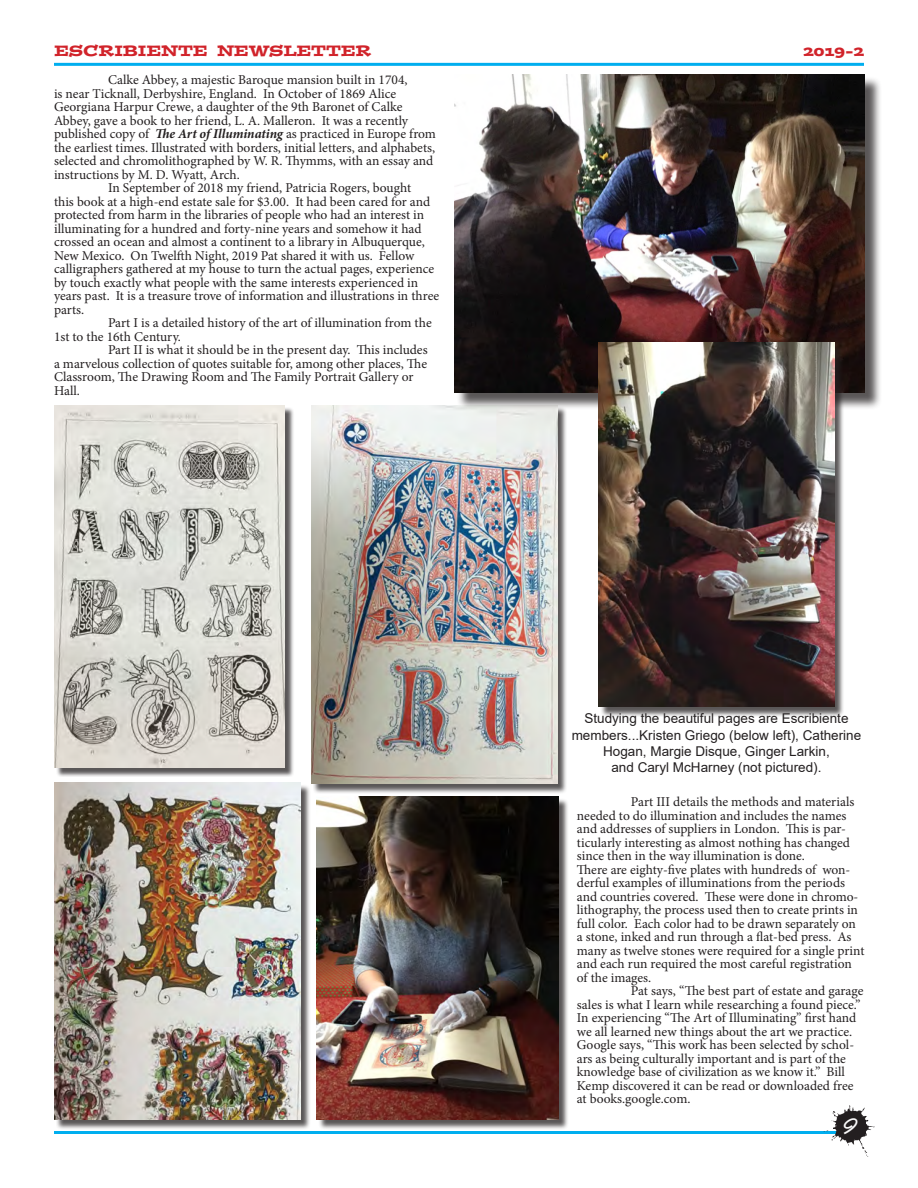
<style>
.page{position:relative;width:918px;height:1188px;background:#fff}
.page>*{position:absolute;margin:0;border:0;box-sizing:border-box;transform-origin:0 0}
.t1{font:700 21px "Succotash Hmk";color:#fafafa}
.t2{font:15px "Postino Std";color:#d1232a}
.t3{font:13.5px/13.5px "Minion Pro";letter-spacing:-.005em;color:#231f20}
.t4{font:13.5px/16.2px "Arial";color:#231f20;text-align:center}
.s1{font-weight:700;font-style:italic}
</style>
<div class="page">
<hr style="left:54px;top:63px;width:810px;height:3px;background:#00aeef">
<hr style="left:54px;top:1131px;width:810px;height:3px;background:#00aeef">
<img style="left:823px;top:1105px;width:52px;height:52px">
<div style="left:56px;top:407px;width:238px;height:370px;background:#231f20;opacity:.75"></div>
<img style="left:54px;top:405px;width:231px;height:363px">
<div style="left:56px;top:784px;width:255px;height:346px;background:#231f20;opacity:.75"></div>
<img style="left:54px;top:783px;width:246px;height:336px">
<div style="left:313px;top:407px;width:255px;height:387px;background:#231f20;opacity:.75"></div>
<img style="left:311px;top:405px;width:246px;height:379px">
<div style="left:318px;top:798px;width:251px;height:331px;background:#231f20;opacity:.75"></div>
<img style="left:317px;top:797px;width:242px;height:322px">
<div style="left:457px;top:76px;width:426px;height:334px;background:#231f20;opacity:.75"></div>
<img style="left:454px;top:74px;width:411px;height:318px">
<div style="left:600px;top:343px;width:245px;height:374px;background:#231f20;opacity:.75"></div>
<img style="left:599px;top:342px;width:235px;height:365px">
<p class="t2" style="left:54px;top:41px;width:319px">ESCRIBIENTE NEWSLETTER</p>
<p class="t2" style="left:803px;top:41px;width:62px">2019-2</p>
<p class="t3" style="left:54px;top:73px;width:384px;text-indent:54px">Calke Abbey, a majestic Baroque mansion built in 1704,<br>is near Ticknall, Derbyshire, England. In October of 1869 Alice Georgiana Harpur Crewe, a daughter of the 9th Baronet of Calke Abbey, gave a book to her friend, L. A. Malleron. It was a recently published copy of <span class="s1">The Art of Illuminating</span> as practiced in Europe from the earliest times. Illustrated with borders, initial letters, and alphabets, selected and chromolithographed by W. R. Thymms, with an essay and instructions by M. D. Wyatt, Arch.</p>
<p class="t3" style="left:54px;top:181px;width:387px;text-indent:54px">In September of 2018 my friend, Patricia Rogers, bought<br>this book at a high-end estate sale for $3.00. It had been cared for and protected from harm in the libraries of people who had an interest in illuminating for a hundred and forty-nine years and somehow it had crossed an ocean and almost a continent to a library in Albuquerque, New Mexico. On Twelfth Night, 2019 Pat shared it with us. Fellow calligraphers gathered at my house to turn the actual pages, experience by touch exactly what people with the same interests experienced in years past. It is a treasure trove of information and illustrations in three parts.</p>
<p class="t3" style="left:54px;top:316px;width:379px;text-indent:54px">Part I is a detailed history of the art of illumination from the<br>1st to the 16th Century.</p>
<p class="t3" style="left:54px;top:343px;width:375px;text-indent:54px">Part II is what it should be in the present day. This includes a marvelous collection of quotes suitable for, among other places, The Classroom, The Drawing Room and The Family Portrait Gallery or Hall.</p>
<p class="t4" style="left:572px;top:710px;width:291px">Studying the beautiful pages are Escribiente members...Kristen Griego (below left), Catherine<br>Hogan, Margie Disque, Ginger Larkin,</p>
<p class="t4" style="left:611px;top:759px;width:212px">and Caryl McHarney (not pictured).</p>
<p class="t3" style="left:577px;top:795px;width:279px;text-indent:54px">Part III details the methods and materials needed to do illumination and includes the names and addresses of suppliers in London. This is par&shy;ticularly interesting as almost nothing has changed since then in the way illumination is done.</p>
<p class="t3" style="left:577px;top:863px;width:289px">There are eighty-five plates with hundreds of won&shy;derful examples of illuminations from the periods and countries covered. These were done in chromo&shy;lithography, the process used then to create prints in full color. Each color had to be drawn separately on a stone, inked and run through a flat-bed press. As many as twelve stones were required for a single print and each run required the most careful registration of the images.</p>
<p class="t3" style="left:577px;top:984px;width:288px;text-indent:54px">Pat says, “The best part of estate and garage sales is what I learn while researching a found piece.” In experiencing “The Art of Illuminating” first hand we all learned new things about the art we practice.</p>
<p class="t3" style="left:577px;top:1038px;width:279px">Google says, “This work has been selected by schol&shy;ars as being culturally important and is part of the knowledge base of civilization as we know it.” Bill Kemp discovered it can be read or downloaded free at books.google.com.</p>
<p class="t1" style="left:843px;top:1113px;width:15px">9</p>
</div>
